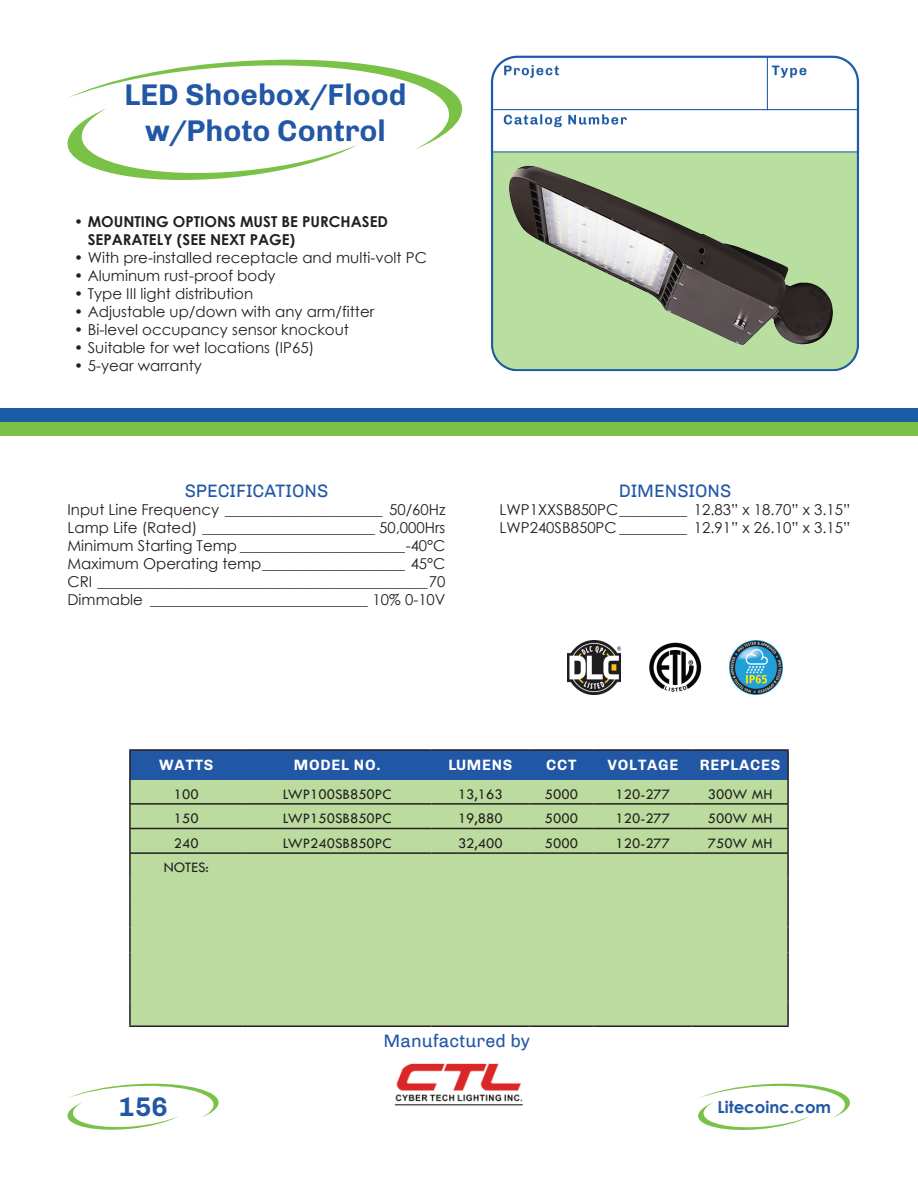
<style>
.page{position:relative;width:918px;height:1188px;background:#fff}
.page>*{position:absolute;margin:0;border:0;box-sizing:border-box;transform-origin:0 0}
.t1{font:700 30px/36px "Chivo";color:#2257a6;text-align:center}
.t2{font:700 27px "Chivo";color:#2257a6}
.t3{font:18px "Chivo";color:#2257a6}
.t4{font:700 16.5px "Century Gothic";color:#2257a6}
.t5{font:15px/18px "Century Gothic";color:#231f20;text-align:justify}
.t6{font:15px "Tw Cen";color:#231f20}
.t7{font:700 15px/18px "Century Gothic";color:#231f20}
.t8{font:700 15px "Chivo";letter-spacing:.05em;color:#fff}
</style>
<div class="page">
<svg style="left:68px;top:1084px;width:151px;height:46px"></svg>
<svg style="left:698px;top:1084px;width:152px;height:46px"></svg>
<img style="left:394px;top:1063px;width:129px;height:43px">
<div style="left:131px;top:751px;width:656px;height:29px;background:#2257a6"></div>
<div style="left:131px;top:780px;width:656px;height:245px;background:#bbdc9e"></div>
<hr style="left:129px;top:749px;width:114px;height:2px;background:#231f20">
<hr style="left:129px;top:751px;width:2px;height:29px;background:#231f20">
<hr style="left:243px;top:749px;width:189px;height:2px;background:#231f20">
<hr style="left:432px;top:749px;width:97px;height:2px;background:#231f20">
<hr style="left:529px;top:749px;width:65px;height:2px;background:#231f20">
<hr style="left:594px;top:749px;width:98px;height:2px;background:#231f20">
<hr style="left:692px;top:749px;width:97px;height:2px;background:#231f20">
<hr style="left:787px;top:751px;width:2px;height:29px;background:#231f20">
<hr style="left:129px;top:780px;width:2px;height:25px;background:#231f20">
<hr style="left:787px;top:780px;width:2px;height:25px;background:#231f20">
<hr style="left:129px;top:805px;width:2px;height:24px;background:#231f20">
<hr style="left:787px;top:805px;width:2px;height:24px;background:#231f20">
<hr style="left:129px;top:829px;width:2px;height:25px;background:#231f20">
<hr style="left:787px;top:829px;width:2px;height:25px;background:#231f20">
<hr style="left:129px;top:854px;width:2px;height:24px;background:#231f20">
<hr style="left:787px;top:854px;width:2px;height:24px;background:#231f20">
<hr style="left:129px;top:878px;width:2px;height:25px;background:#231f20">
<hr style="left:787px;top:878px;width:2px;height:25px;background:#231f20">
<hr style="left:129px;top:903px;width:2px;height:25px;background:#231f20">
<hr style="left:787px;top:903px;width:2px;height:25px;background:#231f20">
<hr style="left:129px;top:928px;width:2px;height:24px;background:#231f20">
<hr style="left:787px;top:928px;width:2px;height:24px;background:#231f20">
<hr style="left:129px;top:952px;width:2px;height:25px;background:#231f20">
<hr style="left:787px;top:952px;width:2px;height:25px;background:#231f20">
<hr style="left:129px;top:977px;width:2px;height:25px;background:#231f20">
<hr style="left:787px;top:977px;width:2px;height:25px;background:#231f20">
<hr style="left:129px;top:1002px;width:2px;height:23px;background:#231f20">
<hr style="left:787px;top:1002px;width:2px;height:23px;background:#231f20">
<hr style="left:129px;top:1025px;width:114px;height:2px;background:#231f20">
<hr style="left:243px;top:1025px;width:189px;height:2px;background:#231f20">
<hr style="left:432px;top:1025px;width:97px;height:2px;background:#231f20">
<hr style="left:529px;top:1025px;width:65px;height:2px;background:#231f20">
<hr style="left:594px;top:1025px;width:98px;height:2px;background:#231f20">
<hr style="left:692px;top:1025px;width:97px;height:2px;background:#231f20">
<svg style="left:68px;top:59px;width:395px;height:121px"></svg>
<img style="left:490px;top:55px;width:370px;height:317px">
<div style="left:0;top:422px;width:918px;height:14px;background:#7ac147"></div>
<div style="left:0;top:409px;width:918px;height:13px;background:#1c5ba5"></div>
<hr style="left:130px;top:803px;width:113px;height:2px;background:#231f20">
<hr style="left:243px;top:803px;width:188px;height:2px;background:#231f20">
<hr style="left:431px;top:803px;width:98px;height:2px;background:#231f20">
<hr style="left:529px;top:803px;width:64px;height:2px;background:#231f20">
<hr style="left:593px;top:803px;width:99px;height:2px;background:#231f20">
<hr style="left:692px;top:803px;width:96px;height:2px;background:#231f20">
<hr style="left:130px;top:828px;width:113px;height:1px;background:#231f20">
<hr style="left:243px;top:828px;width:188px;height:1px;background:#231f20">
<hr style="left:431px;top:828px;width:98px;height:1px;background:#231f20">
<hr style="left:529px;top:828px;width:64px;height:1px;background:#231f20">
<hr style="left:593px;top:828px;width:99px;height:1px;background:#231f20">
<hr style="left:692px;top:828px;width:96px;height:1px;background:#231f20">
<hr style="left:130px;top:852px;width:113px;height:2px;background:#231f20">
<hr style="left:243px;top:852px;width:188px;height:2px;background:#231f20">
<hr style="left:431px;top:852px;width:98px;height:2px;background:#231f20">
<hr style="left:529px;top:852px;width:64px;height:2px;background:#231f20">
<hr style="left:593px;top:852px;width:99px;height:2px;background:#231f20">
<hr style="left:692px;top:852px;width:96px;height:2px;background:#231f20">
<img style="left:729px;top:641px;width:54px;height:54px">
<img style="left:649px;top:642px;width:52px;height:50px">
<img style="left:567px;top:641px;width:54px;height:54px">
<img style="left:503px;top:153px;width:337px;height:211px">
<h1 class="t1" style="left:124px;top:76px;width:284px">LED Shoebox/Flood w/Photo Control</h1>
<p class="t7" style="left:88px;top:212px;width:302px;text-indent:-14px">• MOUNTING OPTIONS MUST BE PURCHASED<br>SEPARATELY (SEE NEXT PAGE)</p>
<p class="t5" style="left:74px;top:249px;width:354px">• With pre-installed receptacle and multi-volt PC</p>
<p class="t5" style="left:74px;top:267px;width:203px">• Aluminum rust-proof body</p>
<p class="t5" style="left:74px;top:285px;width:180px">• Type III light distribution</p>
<p class="t5" style="left:74px;top:303px;width:302px">• Adjustable up/down with any arm/fitter</p>
<p class="t5" style="left:74px;top:321px;width:276px">• Bi-level occupancy sensor knockout</p>
<p class="t5" style="left:74px;top:339px;width:241px">• Suitable for wet locations (IP65)</p>
<p class="t5" style="left:74px;top:357px;width:129px">• 5-year warranty</p>
<p class="t3" style="left:185px;top:480px;width:145px">SPECIFICATIONS</p>
<p class="t5" style="left:68px;top:500px;width:379px">Input Line Frequency _____________________ 50/60Hz Lamp Life (Rated) _______________________ 50,000Hrs Minimum Starting Temp ______________________-40°C Maximum Operating temp___________________ 45°C CRI ____________________________________________70<br>Dimmable _____________________________ 10% 0-10V</p>
<p class="t3" style="left:619px;top:480px;width:114px">DIMENSIONS</p>
<p class="t5" style="left:500px;top:500px;width:352px">LWP1XXSB850PC_________ 12.83” x 18.70” x 3.15”<br>LWP240SB850PC _________ 12.91” x 26.10” x 3.15”</p>
<p class="t8" style="left:159px;top:756px;width:56px">WATTS</p>
<p class="t8" style="left:294px;top:756px;width:88px">MODEL NO.</p>
<p class="t8" style="left:448px;top:756px;width:66px">LUMENS</p>
<p class="t8" style="left:546px;top:756px;width:32px">CCT</p>
<p class="t8" style="left:608px;top:756px;width:72px">VOLTAGE</p>
<p class="t8" style="left:700px;top:756px;width:82px">REPLACES</p>
<p class="t6" style="left:174px;top:785px;width:26px">100</p>
<p class="t6" style="left:283px;top:785px;width:110px">LWP100SB850PC</p>
<p class="t6" style="left:458px;top:785px;width:46px">13,163</p>
<p class="t6" style="left:545px;top:785px;width:35px">5000</p>
<p class="t6" style="left:616px;top:785px;width:56px">120-277</p>
<p class="t6" style="left:708px;top:785px;width:66px">300W MH</p>
<p class="t6" style="left:174px;top:809px;width:26px">150</p>
<p class="t6" style="left:283px;top:809px;width:110px">LWP150SB850PC</p>
<p class="t6" style="left:458px;top:809px;width:46px">19,880</p>
<p class="t6" style="left:545px;top:809px;width:35px">5000</p>
<p class="t6" style="left:616px;top:809px;width:56px">120-277</p>
<p class="t6" style="left:708px;top:809px;width:66px">500W MH</p>
<p class="t6" style="left:174px;top:834px;width:26px">240</p>
<p class="t6" style="left:283px;top:834px;width:110px">LWP240SB850PC</p>
<p class="t6" style="left:458px;top:834px;width:46px">32,400</p>
<p class="t6" style="left:545px;top:834px;width:35px">5000</p>
<p class="t6" style="left:616px;top:834px;width:56px">120-277</p>
<p class="t6" style="left:708px;top:834px;width:66px">750W MH</p>
<p class="t6" style="left:164px;top:859px;width:47px">NOTES:</p>
<p class="t3" style="left:384px;top:1031px;width:148px">Manufactured by</p>
<h2 class="t2" style="left:119px;top:1091px;width:51px">156</h2>
<p class="t4" style="left:718px;top:1095px;width:115px">Litecoinc.com</p>
</div>
